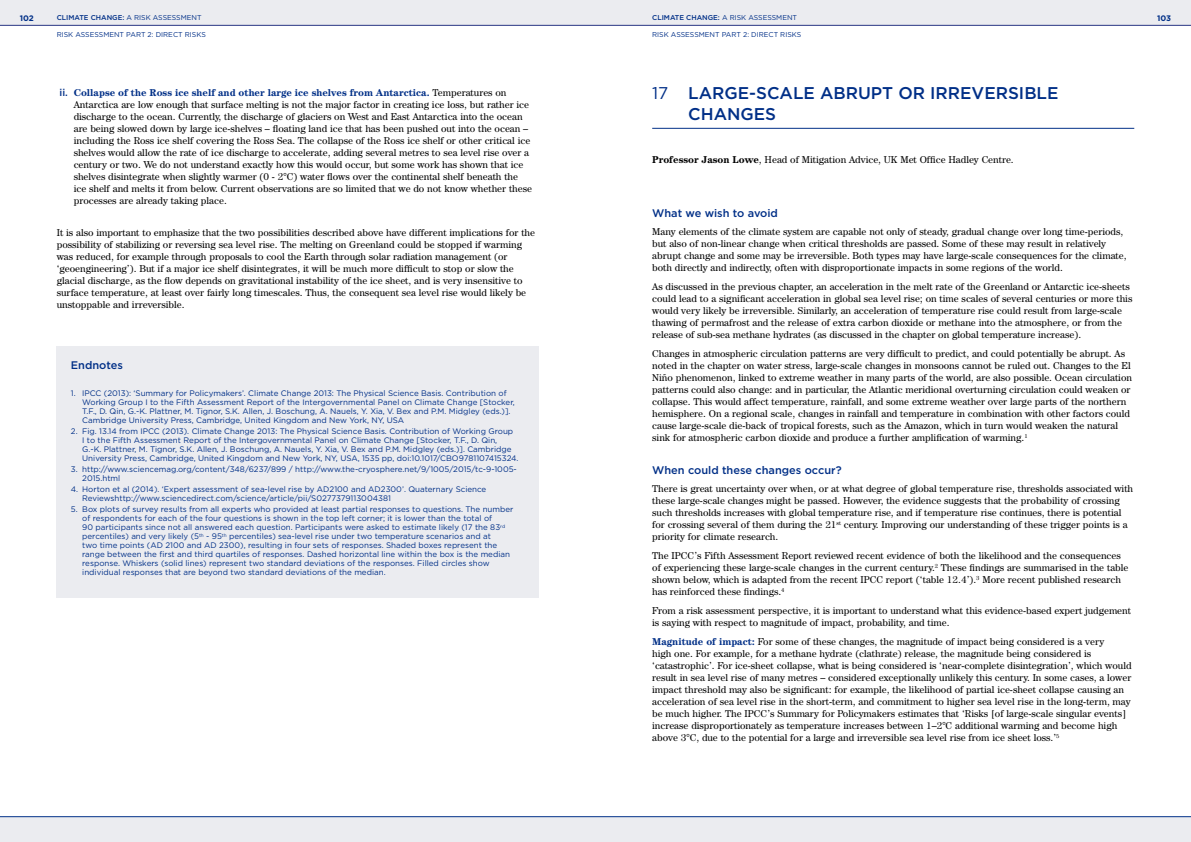
<style>
.page{position:relative;width:1191px;height:842px;background:#fff}
.page>*{position:absolute;margin:0;border:0;box-sizing:border-box;transform-origin:0 0}
.t1{font:500 17px/20.4px "Gotham HTF";color:#002f87}
.t2{font:500 11px "Gotham HTF";color:#002f87}
.t3{font:10px/12px "Century IT Cby BT";color:#000}
.t4{font:8px/9px "Gotham HTF";color:#002f87}
.t5{font:700 8px "Gotham HTF";letter-spacing:-.005em;color:#002f87}
.t6{font:7px "Gotham HTF";color:#002f87}
.s1{font-weight:500}
.s2{font-family:"Gotham HTF";font-weight:500;color:#002f87}
.s3{font-weight:700;color:#002f87}
.s4{font-weight:400}
.s5{font-weight:700}
</style>
<div class="page">
<div style="left:0;top:0;width:1191px;height:25px;background:#ebecf0"></div>
<div style="left:0;top:817px;width:1191px;height:25px;background:#ebecf0"></div>
<hr style="left:0;top:25px;width:1191px;height:1px;background:#283583">
<hr style="left:0;top:816px;width:1191px;height:1px;background:#002f87">
<div style="left:57px;top:346px;width:482px;height:251px;background:#ebecf0"></div>
<hr style="left:652px;top:128px;width:482px;height:1px;background:#002f87">
<p class="t5" style="left:20px;top:13px;width:16px">102</p>
<p class="t6" style="left:652px;top:14px;width:146px"><span class="s1">CLIMATE CHANGE:</span> A RISK ASSESSMENT</p>
<p class="t5" style="left:1157px;top:13px;width:16px">103</p>
<p class="t6" style="left:652px;top:31px;width:151px">RISK ASSESSMENT PART 2: DIRECT RISKS</p>
<p class="t6" style="left:57px;top:14px;width:146px"><span class="s1">CLIMATE CHANGE:</span> A RISK ASSESSMENT</p>
<p class="t6" style="left:57px;top:31px;width:151px">RISK ASSESSMENT PART 2: DIRECT RISKS</p>
<p class="t3" style="left:74px;top:86px;width:460px;text-indent:-14px"><span class="s2">ii.</span> <span class="s3">Collapse of the Ross ice shelf and other large ice shelves from Antarctica.</span> Temperatures on Antarctica are low enough that surface melting is not the major factor in creating ice loss, but rather ice discharge to the ocean. Currently, the discharge of glaciers on West and East Antarctica into the ocean are being slowed down by large ice-shelves – floating land ice that has been pushed out into the ocean – including the Ross ice shelf covering the Ross Sea. The collapse of the Ross ice shelf or other critical ice shelves would allow the rate of ice discharge to accelerate, adding several metres to sea level rise over a century or two. We do not understand exactly how this would occur, but some work has shown that ice shelves disintegrate when slightly warmer (0 - 2°C) water flows over the continental shelf beneath the ice shelf and melts it from below. Current observations are so limited that we do not know whether these processes are already taking place.</p>
<p class="t3" style="left:57px;top:226px;width:480px">It is also important to emphasize that the two possibilities described above have different implications for the possibility of stabilizing or reversing sea level rise. The melting on Greenland could be stopped if warming was reduced, for example through proposals to cool the Earth through solar radiation management (or ‘geoengineering’). But if a major ice shelf disintegrates, it will be much more difficult to stop or slow the glacial discharge, as the flow depends on gravitational instability of the ice sheet, and is very insensitive to surface temperature, at least over fairly long timescales. Thus, the consequent sea level rise would likely be unstoppable and irreversible.</p>
<p class="t2" style="left:71px;top:359px;width:54px">Endnotes</p>
<p class="t4" style="left:82px;top:388px;width:434px;text-indent:-11px">1. IPCC (2013): ‘Summary for Policymakers’. Climate Change 2013: The Physical Science Basis. Contribution of Working Group I to the Fifth Assessment Report of the Intergovernmental Panel on Climate Change [Stocker, T.F., D. Qin, G.-K. Plattner, M. Tignor, S.K. Allen, J. Boschung, A. Nauels, Y. Xia, V. Bex and P.M. Midgley (eds.)].<br>Cambridge University Press, Cambridge, United Kingdom and New York, NY, USA</p>
<p class="t4" style="left:82px;top:426px;width:438px;text-indent:-11px">2. Fig. 13.14 from IPCC (2013). Climate Change 2013: The Physical Science Basis. Contribution of Working Group<br>I to the Fifth Assessment Report of the Intergovernmental Panel on Climate Change [Stocker, T.F., D. Qin,<br>G.-K. Plattner, M. Tignor, S.K. Allen, J. Boschung, A. Nauels, Y. Xia, V. Bex and P.M. Midgley (eds.)]. Cambridge University Press, Cambridge, United Kingdom and New York, NY, USA, 1535 pp, doi:10.1017/CBO9781107415324.</p>
<p class="t4" style="left:82px;top:465px;width:436px;text-indent:-11px">3. http://www.sciencemag.org/content/348/6237/899 / http://www.the-cryosphere.net/9/1005/2015/tc-9-1005-<br>2015.html</p>
<p class="t4" style="left:82px;top:485px;width:405px;text-indent:-11px">4. Horton et al (2014). ‘Expert assessment of sea-level rise by AD2100 and AD2300’. Quaternary Science<br>Reviewshttp://www.sciencedirect.com/science/article/pii/S0277379113004381</p>
<p class="t4" style="left:82px;top:505px;width:433px;text-indent:-11px">5. Box plots of survey results from all experts who provided at least partial responses to questions. The number of respondents for each of the four questions is shown in the top left corner; it is lower than the total of<br>90 participants since not all answered each question. Participants were asked to estimate likely (17 the 83<sup>rd </sup>percentiles) and very likely (5<sup>th</sup> - 95<sup>th</sup> percentiles) sea-level rise under two temperature scenarios and at<br>two time points (AD 2100 and AD 2300), resulting in four sets of responses. Shaded boxes represent the range between the first and third quartiles of responses. Dashed horizontal line within the box is the median response. Whiskers (solid lines) represent two standard deviations of the responses. Filled circles show individual responses that are beyond two standard deviations of the median.</p>
<h1 class="t1" style="left:688px;top:83px;width:372px;text-indent:-36px"><span class="s4">17</span> LARGE-SCALE ABRUPT OR IRREVERSIBLE<br>CHANGES</h1>
<p class="t3" style="left:652px;top:153px;width:363px"><span class="s5">Professor Jason Lowe</span>, Head of Mitigation Advice, UK Met Office Hadley Centre.</p>
<p class="t2" style="left:652px;top:207px;width:127px">What we wish to avoid</p>
<p class="t3" style="left:652px;top:225px;width:476px">Many elements of the climate system are capable not only of steady, gradual change over long time-periods, but also of non-linear change when critical thresholds are passed. Some of these may result in relatively abrupt change and some may be irreversible. Both types may have large-scale consequences for the climate, both directly and indirectly, often with disproportionate impacts in some regions of the world.</p>
<p class="t3" style="left:652px;top:280px;width:482px">As discussed in the previous chapter, an acceleration in the melt rate of the Greenland or Antarctic ice-sheets could lead to a significant acceleration in global sea level rise; on time scales of several centuries or more this would very likely be irreversible. Similarly, an acceleration of temperature rise could result from large-scale thawing of permafrost and the release of extra carbon dioxide or methane into the atmosphere, or from the release of sub-sea methane hydrates (as discussed in the chapter on global temperature increase).</p>
<p class="t3" style="left:652px;top:347px;width:481px">Changes in atmospheric circulation patterns are very difficult to predict, and could potentially be abrupt. As noted in the chapter on water stress, large-scale changes in monsoons cannot be ruled out. Changes to the El Niño phenomenon, linked to extreme weather in many parts of the world, are also possible. Ocean circulation patterns could also change: and in particular, the Atlantic meridional overturning circulation could weaken or collapse. This would affect temperature, rainfall, and some extreme weather over large parts of the northern hemisphere. On a regional scale, changes in rainfall and temperature in combination with other factors could cause large-scale die-back of tropical forests, such as the Amazon, which in turn would weaken the natural sink for atmospheric carbon dioxide and produce a further amplification of warming.<sup>1</sup></p>
<p class="t2" style="left:652px;top:464px;width:191px">When could these changes occur?</p>
<p class="t3" style="left:652px;top:482px;width:482px">There is great uncertainty over when, or at what degree of global temperature rise, thresholds associated with these large-scale changes might be passed. However, the evidence suggests that the probability of crossing such thresholds increases with global temperature rise, and if temperature rise continues, there is potential for crossing several of them during the 21<sup>st</sup> century. Improving our understanding of these trigger points is a priority for climate research.</p>
<p class="t3" style="left:652px;top:549px;width:478px">The IPCC’s Fifth Assessment Report reviewed recent evidence of both the likelihood and the consequences of experiencing these large-scale changes in the current century.<sup>2</sup> These findings are summarised in the table shown below, which is adapted from the recent IPCC report (‘table 12.4’).<sup>3</sup> More recent published research has reinforced these findings.<sup>4</sup></p>
<p class="t3" style="left:652px;top:605px;width:480px">From a risk assessment perspective, it is important to understand what this evidence-based expert judgement is saying with respect to magnitude of impact, probability, and time.</p>
<p class="t3" style="left:652px;top:636px;width:481px"><span class="s3">Magnitude of impact:</span> For some of these changes, the magnitude of impact being considered is a very<br>high one. For example, for a methane hydrate (clathrate) release, the magnitude being considered is ‘catastrophic’. For ice-sheet collapse, what is being considered is ‘near-complete disintegration’, which would result in sea level rise of many metres – considered exceptionally unlikely this century. In some cases, a lower impact threshold may also be significant: for example, the likelihood of partial ice-sheet collapse causing an acceleration of sea level rise in the short-term, and commitment to higher sea level rise in the long-term, may be much higher. The IPCC’s Summary for Policymakers estimates that ‘Risks [of large-scale singular events] increase disproportionately as temperature increases between 1–2°C additional warming and become high above 3°C, due to the potential for a large and irreversible sea level rise from ice sheet loss.’<sup>5</sup></p>
</div>
